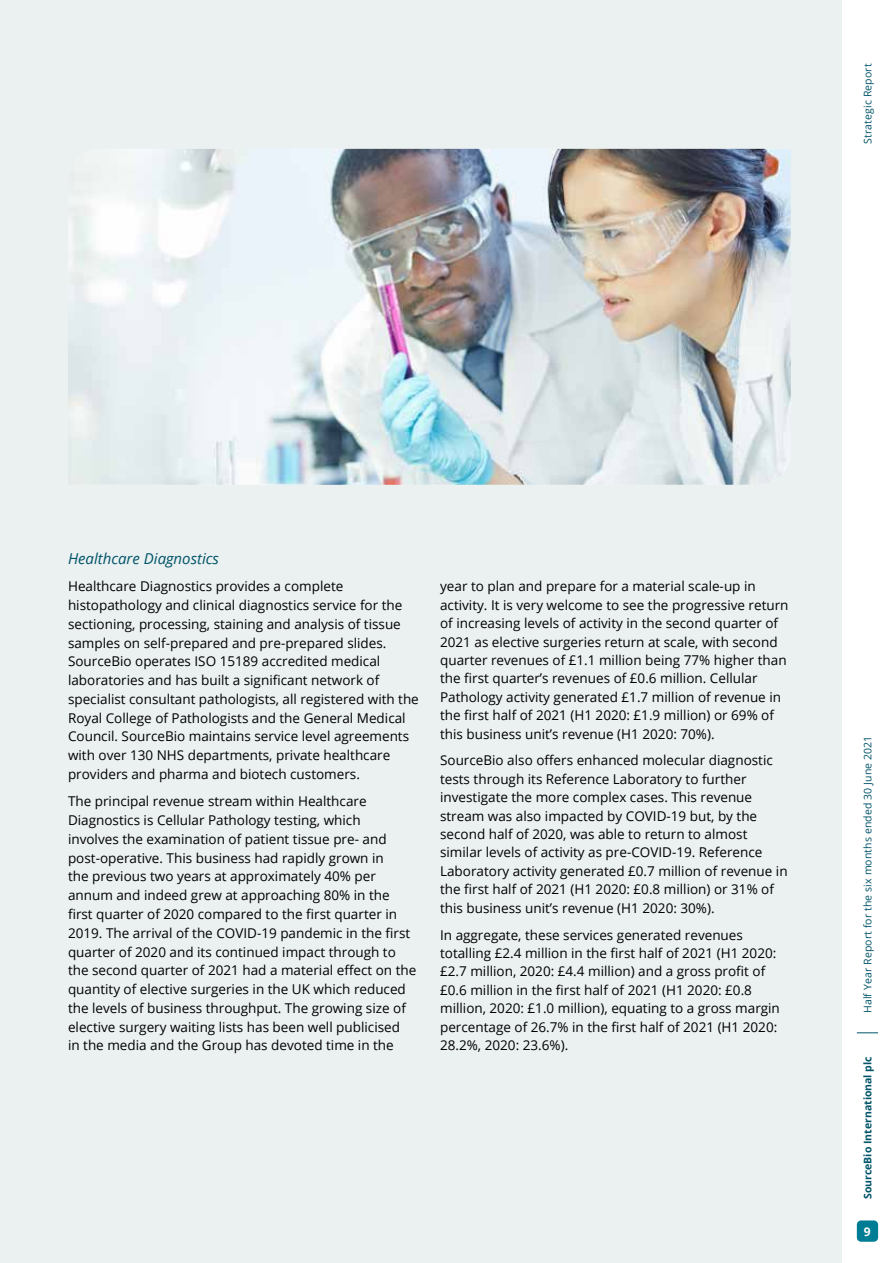
<style>
.page{position:relative;width:893px;height:1263px;background:#fff}
.page>*{position:absolute;margin:0;border:0;box-sizing:border-box;transform-origin:0 0}
.t1{font:italic 15px "Open Sans";color:#005469}
.t2{font:13.5px/18.8px "Open Sans";color:#000}
.t3{font:700 12px "Open Sans";color:#fff}
.t4{font:10.5px "Open Sans";letter-spacing:.01em;color:#005469}
.t5{font:700 10.5px "Open Sans";color:#005469}
</style>
<div class="page">
<div style="left:0;top:0;width:842px;height:1263px;background:#ebf0f0"></div>
<div style="left:857px;top:1220px;width:21px;height:22px;background:#007d94;border-radius:4px"></div>
<svg style="left:857px;top:1032px;width:21px;height:1px"></svg>
<img style="left:68px;top:149px;width:723px;height:336px">
<p class="t4" style="left:860px;top:144px;width:82px;rotate:-90deg">Strategic Report</p>
<p class="t1" style="left:68px;top:549px;width:152px">Healthcare Diagnostics</p>
<p class="t2" style="left:68px;top:577px;width:352px">Healthcare Diagnostics provides a complete histopathology and clinical diagnostics service for the sectioning, processing, staining and analysis of tissue samples on self-prepared and pre-prepared slides.<br>SourceBio operates ISO 15189 accredited medical laboratories and has built a significant network of specialist consultant pathologists, all registered with the Royal College of Pathologists and the General Medical Council. SourceBio maintains service level agreements with over 130 NHS departments, private healthcare providers and pharma and biotech customers.</p>
<p class="t2" style="left:68px;top:792px;width:350px">The principal revenue stream within Healthcare Diagnostics is Cellular Pathology testing, which<br>involves the examination of patient tissue pre- and post-operative. This business had rapidly grown in<br>the previous two years at approximately 40% per annum and indeed grew at approaching 80% in the first quarter of 2020 compared to the first quarter in 2019. The arrival of the COVID-19 pandemic in the first quarter of 2020 and its continued impact through to the second quarter of 2021 had a material effect on the quantity of elective surgeries in the UK which reduced the levels of business throughput. The growing size of elective surgery waiting lists has been well publicised<br>in the media and the Group has devoted time in the</p>
<p class="t2" style="left:440px;top:577px;width:350px">year to plan and prepare for a material scale-up in activity. It is very welcome to see the progressive return of increasing levels of activity in the second quarter of 2021 as elective surgeries return at scale, with second quarter revenues of £1.1 million being 77% higher than the first quarter’s revenues of £0.6 million. Cellular Pathology activity generated £1.7 million of revenue in the first half of 2021 (H1 2020: £1.9 million) or 69% of this business unit’s revenue (H1 2020: 70%).</p>
<p class="t2" style="left:440px;top:751px;width:349px">SourceBio also offers enhanced molecular diagnostic tests through its Reference Laboratory to further investigate the more complex cases. This revenue stream was also impacted by COVID-19 but, by the second half of 2020, was able to return to almost similar levels of activity as pre-COVID-19. Reference Laboratory activity generated £0.7 million of revenue in the first half of 2021 (H1 2020: £0.8 million) or 31% of this business unit’s revenue (H1 2020: 30%).</p>
<p class="t2" style="left:440px;top:925px;width:341px">In aggregate, these services generated revenues totalling £2.4 million in the first half of 2021 (H1 2020: £2.7 million, 2020: £4.4 million) and a gross profit of £0.6 million in the first half of 2021 (H1 2020: £0.8 million, 2020: £1.0 million), equating to a gross margin percentage of 26.7% in the first half of 2021 (H1 2020:<br>28.2%, 2020: 23.6%).</p>
<p class="t4" style="left:860px;top:1013px;width:279px;rotate:-90deg">Half Year Report for the six months ended 30 June 2021</p>
<p class="t5" style="left:860px;top:1199px;width:144px;rotate:-90deg">SourceBio International plc</p>
<p class="t3" style="left:864px;top:1223px;width:8px">9</p>
</div>
